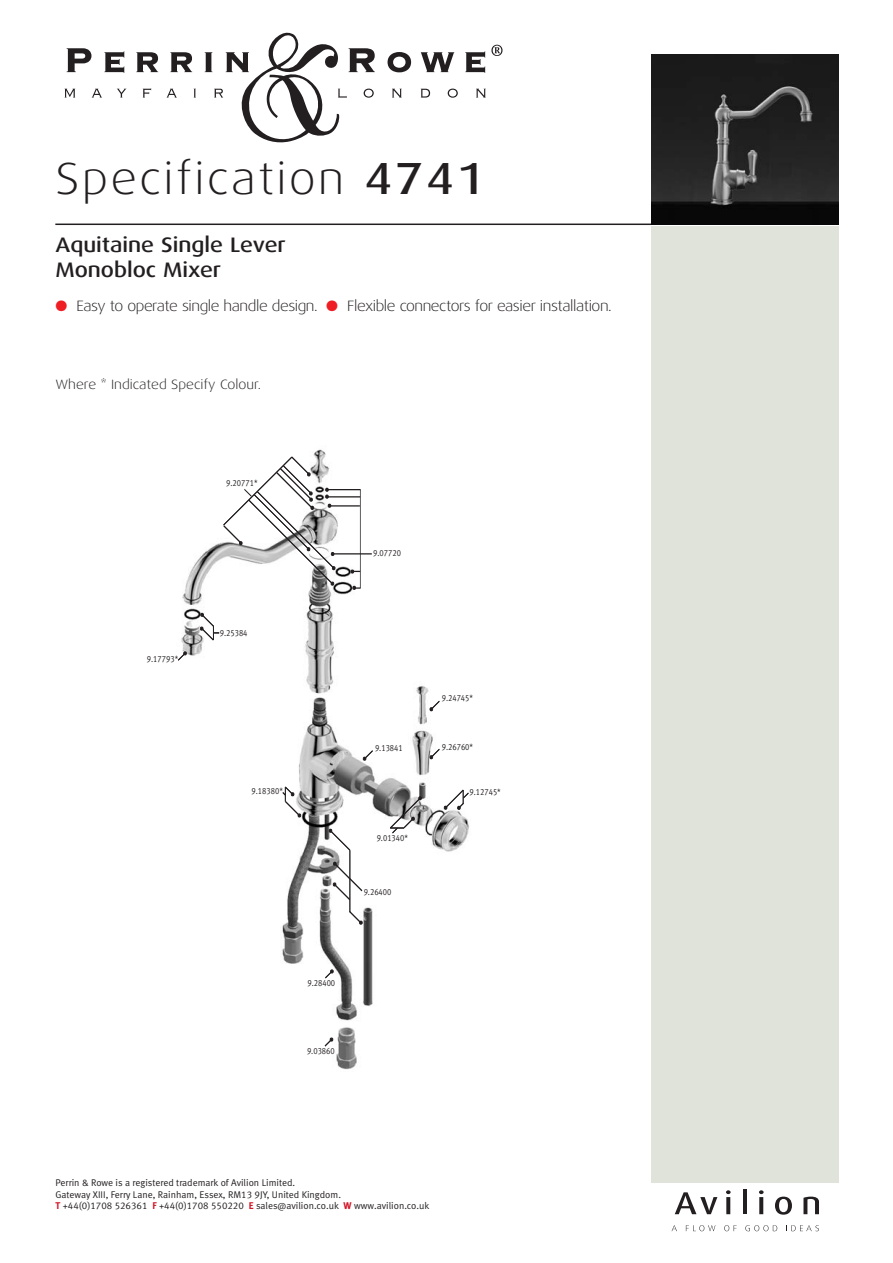
<style>
.page{position:relative;width:893px;height:1263px;background:#fff}
.page>*{position:absolute;margin:0;border:0;box-sizing:border-box;transform-origin:0 0}
.t1{font:300 45px "Dax Wide";letter-spacing:.06em;color:#231f20}
.t2{font:500 21px/25.2px "Dax Wide";color:#231f20}
.t3{font:300 15px "Dax Wide";letter-spacing:-.03em;color:#231f20}
.t4{font:300 13.5px "Dax Wide";color:#231f20}
.t5{font:9.75px/11.7px "Meta Normal LF";color:#231f20}
.t6{font:9px "Meta Normal LF";color:#231f20;scale:.85 1}
.s1{font-weight:500}
.s2{color:#ee1e24}
.s3{font-family:"Meta Bold LF";color:#d21728}
</style>
<div class="page">
<div style="left:652px;top:221px;width:187px;height:961px;background:#dfe3d9"></div>
<svg style="left:675px;top:1192px;width:42px;height:22px"></svg>
<svg style="left:726px;top:1190px;width:5px;height:4px"></svg>
<svg style="left:726px;top:1197px;width:4px;height:17px"></svg>
<hr style="left:743px;top:1189px;width:4px;height:25px;background:#231f20">
<svg style="left:759px;top:1190px;width:5px;height:4px"></svg>
<svg style="left:759px;top:1197px;width:4px;height:17px"></svg>
<svg style="left:775px;top:1196px;width:17px;height:19px"></svg>
<svg style="left:803px;top:1196px;width:16px;height:18px"></svg>
<svg style="left:672px;top:1225px;width:5px;height:6px"></svg>
<svg style="left:686px;top:1225px;width:29px;height:6px"></svg>
<svg style="left:724px;top:1225px;width:13px;height:6px"></svg>
<svg style="left:745px;top:1225px;width:32px;height:6px"></svg>
<svg style="left:786px;top:1225px;width:33px;height:6px"></svg>
<hr style="left:55px;top:224px;width:613px;height:1px;background:#231f20">
<svg style="left:67px;top:48px;width:24px;height:24px"></svg>
<svg style="left:104px;top:51px;width:20px;height:22px"></svg>
<svg style="left:136px;top:52px;width:22px;height:20px"></svg>
<svg style="left:170px;top:52px;width:22px;height:20px"></svg>
<svg style="left:388px;top:52px;width:23px;height:20px"></svg>
<svg style="left:421px;top:52px;width:33px;height:20px"></svg>
<svg style="left:465px;top:51px;width:20px;height:22px"></svg>
<svg style="left:392px;top:89px;width:10px;height:9px"></svg>
<svg style="left:421px;top:89px;width:9px;height:9px"></svg>
<svg style="left:448px;top:89px;width:10px;height:9px"></svg>
<svg style="left:476px;top:89px;width:10px;height:9px"></svg>
<svg style="left:65px;top:89px;width:10px;height:9px"></svg>
<svg style="left:92px;top:89px;width:10px;height:9px"></svg>
<svg style="left:117px;top:89px;width:9px;height:9px"></svg>
<svg style="left:143px;top:88px;width:8px;height:10px"></svg>
<svg style="left:167px;top:89px;width:10px;height:9px"></svg>
<svg style="left:194px;top:89px;width:2px;height:9px"></svg>
<svg style="left:205px;top:32px;width:170px;height:111px"></svg>
<svg style="left:491px;top:45px;width:11px;height:11px"></svg>
<img style="left:652px;top:54px;width:187px;height:171px">
<img style="left:181px;top:449px;width:288px;height:621px">
<svg style="left:200px;top:613px;width:19px;height:28px"></svg>
<svg style="left:178px;top:652px;width:9px;height:10px"></svg>
<img style="left:359px;top:906px;width:19px;height:100px">
<svg style="left:329px;top:829px;width:22px;height:22px"></svg>
<svg style="left:333px;top:862px;width:30px;height:39px"></svg>
<hr style="left:349px;top:850px;width:1px;height:62px;background:#231f20">
<svg style="left:349px;top:910px;width:14px;height:14px"></svg>
<svg style="left:325px;top:970px;width:9px;height:9px"></svg>
<svg style="left:324px;top:1038px;width:9px;height:9px"></svg>
<svg style="left:444px;top:789px;width:25px;height:20px"></svg>
<svg style="left:430px;top:748px;width:10px;height:11px"></svg>
<svg style="left:363px;top:749px;width:10px;height:11px"></svg>
<svg style="left:430px;top:700px;width:10px;height:11px"></svg>
<svg style="left:389px;top:797px;width:33px;height:37px"></svg>
<svg style="left:282px;top:786px;width:19px;height:31px"></svg>
<svg style="left:223px;top:456px;width:138px;height:133px"></svg>
<hr style="left:326px;top:496px;width:34px;height:1px;background:#231f20">
<hr style="left:329px;top:505px;width:31px;height:1px;background:#231f20">
<hr style="left:332px;top:553px;width:40px;height:1px;background:#231f20">
<h1 class="t1" style="left:56px;top:152px;width:431px">Specification <span class="s1">4741</span></h1>
<h2 class="t2" style="left:56px;top:232px;width:232px">Aquitaine Single Lever<br>Monobloc Mixer</h2>
<h3 class="t3" style="left:56px;top:297px;width:558px"><span class="s2">●</span> Easy to operate single handle design. <span class="s2">●</span> Flexible connectors for easier installation.</h3>
<h3 class="t4" style="left:56px;top:377px;width:207px">Where * Indicated Specify Colour.</h3>
<p class="t6" style="left:147px;top:655px;width:38px">9.17793*</p>
<p class="t6" style="left:226px;top:479px;width:38px">9.20771*</p>
<p class="t6" style="left:220px;top:629px;width:34px">9.25384</p>
<p class="t6" style="left:252px;top:787px;width:38px">9.18380*</p>
<p class="t6" style="left:373px;top:549px;width:34px">9.07720</p>
<p class="t6" style="left:442px;top:694px;width:38px">9.24745*</p>
<p class="t6" style="left:375px;top:745px;width:34px">9.13841</p>
<p class="t6" style="left:442px;top:743px;width:38px">9.26760*</p>
<p class="t6" style="left:377px;top:834px;width:38px">9.01340*</p>
<p class="t6" style="left:364px;top:888px;width:34px">9.26400</p>
<p class="t6" style="left:469px;top:788px;width:38px">9.12745*</p>
<p class="t6" style="left:307px;top:980px;width:34px">9.28400</p>
<p class="t6" style="left:307px;top:1048px;width:34px">9.03860</p>
<p class="t5" style="left:56px;top:1177px;width:375px">Perrin &amp; Rowe is a registered trademark of Avilion Limited.<br>Gateway XIII, Ferry Lane, Rainham, Essex, RM13 9JY, United Kingdom.<br><span class="s3">T</span> +44(0)1708 526361 <span class="s3">F</span> +44(0)1708 550220 <span class="s3">E</span> sales@avilion.co.uk <span class="s3">W</span> www.avilion.co.uk</p>
</div>
